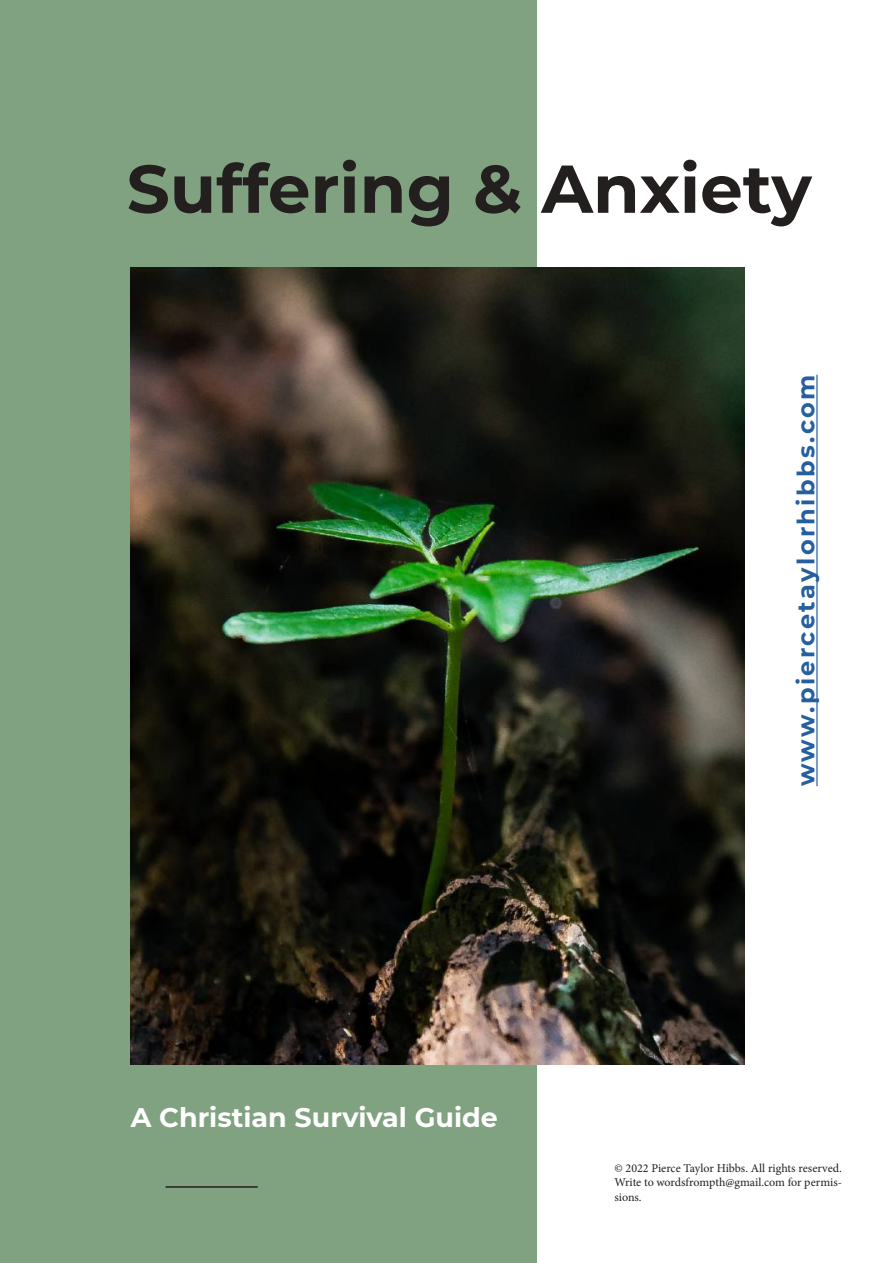
<style>
.page{position:relative;width:893px;height:1263px;background:#fff}
.page>*{position:absolute;margin:0;border:0;box-sizing:border-box;transform-origin:0 0}
.t1{font:700 67.5px "Montserrat";color:#241f1f}
.t2{font:700 27px "Montserrat";color:#fff}
.t3{font:700 24px "Montserrat";letter-spacing:.1em;color:#255fa0}
.t4{font:12px/14.4px "Minion Pro";letter-spacing:-.005em;color:#241f1f;text-align:justify}
</style>
<div class="page">
<div style="left:0;top:0;width:536px;height:1263px;background:#80a280"></div>
<img style="left:131px;top:268px;width:613px;height:796px">
<hr style="left:166px;top:1186px;width:92px;height:2px;background:#241f1f">
<hr style="left:816px;top:375px;width:2px;height:411px;background:#255fa0">
<h1 class="t1" style="left:127px;top:140px;width:687px">Suffering &amp; Anxiety</h1>
<h3 class="t3" style="left:789px;top:786px;width:413px;rotate:-90deg">www.piercetaylorhibbs.com</h3>
<h2 class="t2" style="left:131px;top:1098px;width:368px">A Christian Survival Guide</h2>
<p class="t4" style="left:614px;top:1161px;width:229px">© 2022 Pierce Taylor Hibbs. All rights reserved.<br>Write to wordsfrompth@gmail.com for permis&shy;sions.</p>
</div>
